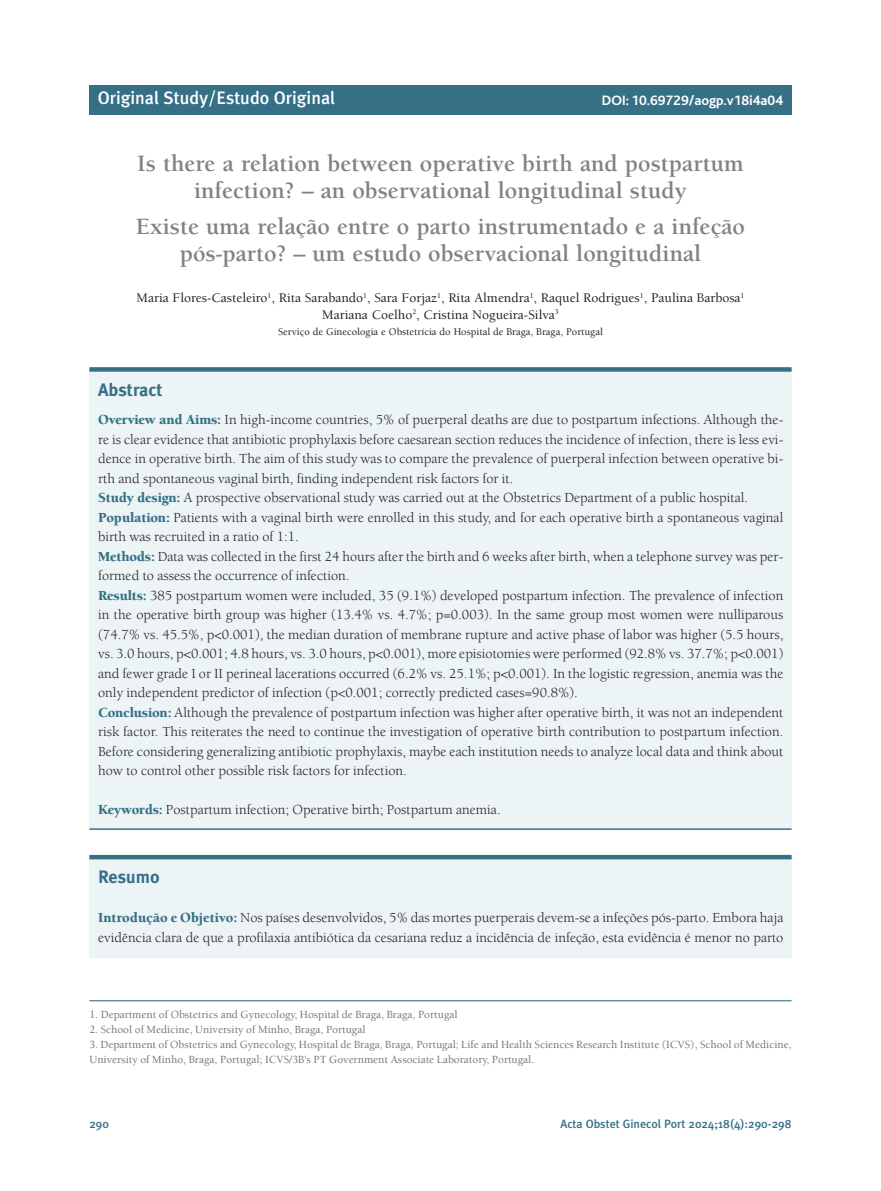
<style>
.page{position:relative;width:881px;height:1191px;background:#fff}
.page>*{position:absolute;margin:0;border:0;box-sizing:border-box;transform-origin:0 0}
.t1{font:700 24px/27px "Berkeley";color:#808285;text-align:center}
.t2{font:500 18px "Meta Plus";color:#fff}
.t3{font:700 18px "Meta Plus";color:#367087}
.t4{font:14.25px/19.5px "Berkeley";color:#231f20}
.t5{font:700 14.25px "Bliss";color:#fff}
.t6{font:500 13.5px/16.5px "Berkeley";color:#231f20;text-align:center}
.t7{font:500 12px "Meta Plus";color:#367087}
.t8{font:500 11.25px/15px "Berkeley";color:#777574}
.t9{font:500 10.5px "Berkeley";color:#231f20}
.s1{font-weight:900;color:#367087}
</style>
<div class="page">
<div style="left:89px;top:85px;width:702px;height:29px;background:#367087"></div>
<div style="left:89px;top:369px;width:702px;height:460px;background:#ecf4f6"></div>
<div style="left:89px;top:367px;width:702px;height:5px;background:#367087"></div>
<hr style="left:89px;top:828px;width:702px;height:2px;background:#367087">
<hr style="left:89px;top:1000px;width:702px;height:1px;background:#367087">
<div style="left:89px;top:857px;width:702px;height:100px;background:#ecf4f6"></div>
<hr style="left:89px;top:855px;width:702px;height:4px;background:#367087">
<p class="t2" style="left:98px;top:88px;width:239px">Original Study/Estudo Original</p>
<p class="t5" style="left:601px;top:96px;width:183px">DOI: 10.69729/aogp.v18i4a04</p>
<h1 class="t1" style="left:137px;top:152px;width:607px">Is there a relation between operative birth and postpartum infection? – an observational longitudinal study</h1>
<h1 class="t1" style="left:136px;top:214px;width:610px">Existe uma relação entre o parto instrumentado e a infeção pós-parto? – um estudo observacional longitudinal</h1>
<p class="t6" style="left:136px;top:291px;width:609px">Maria Flores-Casteleiro<sup>1</sup>, Rita Sarabando<sup>1</sup>, Sara Forjaz<sup>1</sup>, Rita Almendra<sup>1</sup>, Raquel Rodrigues<sup>1</sup>, Paulina Barbosa<sup>1<br></sup>Mariana Coelho<sup>2</sup>, Cristina Nogueira-Silva<sup>3</sup></p>
<p class="t9" style="left:278px;top:328px;width:326px">Serviço de Ginecologia e Obstetrícia do Hospital de Braga, Braga, Portugal</p>
<p class="t3" style="left:98px;top:379px;width:66px">Abstract</p>
<p class="t4" style="left:98px;top:411px;width:686px"><span class="s1">Overview and Aims:</span> In high-income countries, 5% of puerperal deaths are due to postpartum infections. Although the&shy;re is clear evidence that antibiotic prophylaxis before caesarean section reduces the incidence of infection, there is less evi&shy;dence in operative birth. The aim of this study was to compare the prevalence of puerperal infection between operative bi&shy;rth and spontaneous vaginal birth, finding independent risk factors for it.<br><span class="s1">Study design:</span> A prospective observational study was carried out at the Obstetrics Department of a public hospital.<br><span class="s1">Population:</span> Patients with a vaginal birth were enrolled in this study, and for each operative birth a spontaneous vaginal birth was recruited in a ratio of 1:1.<br><span class="s1">Methods:</span> Data was collected in the first 24 hours after the birth and 6 weeks after birth, when a telephone survey was per&shy;formed to assess the occurrence of infection.<br><span class="s1">Results:</span> 385 postpartum women were included, 35 (9.1%) developed postpartum infection. The prevalence of infection in the operative birth group was higher (13.4% vs. 4.7%; p=0.003). In the same group most women were nulliparous (74.7% vs. 45.5%, p&lt;0.001), the median duration of membrane rupture and active phase of labor was higher (5.5 hours, vs. 3.0 hours, p&lt;0.001; 4.8 hours, vs. 3.0 hours, p&lt;0.001), more episiotomies were performed (92.8% vs. 37.7%; p&lt;0.001) and fewer grade I or II perineal lacerations occurred (6.2% vs. 25.1%; p&lt;0.001). In the logistic regression, anemia was the only independent predictor of infection (p&lt;0.001; correctly predicted cases=90.8%).<br><span class="s1">Conclusion:</span> Although the prevalence of postpartum infection was higher after operative birth, it was not an independent risk factor. This reiterates the need to continue the investigation of operative birth contribution to postpartum infection.<br>Before considering generalizing antibiotic prophylaxis, maybe each institution needs to analyze local data and think about how to control other possible risk factors for infection.</p>
<p class="t4" style="left:98px;top:801px;width:404px"><span class="s1">Keywords:</span> Postpartum infection; Operative birth; Postpartum anemia.</p>
<p class="t3" style="left:98px;top:866px;width:63px">Resumo</p>
<p class="t4" style="left:98px;top:909px;width:686px"><span class="s1">Introdução e Objetivo:</span> Nos países desenvolvidos, 5% das mortes puerperais devem-se a infeções pós-parto. Embora haja evidência clara de que a profilaxia antibiótica da cesariana reduz a incidência de infeção, esta evidência é menor no parto</p>
<p class="t8" style="left:89px;top:1008px;width:369px">1. Department of Obstetrics and Gynecology, Hospital de Braga, Braga, Portugal</p>
<p class="t8" style="left:89px;top:1023px;width:277px">2. School of Medicine, University of Minho, Braga, Portugal</p>
<p class="t8" style="left:89px;top:1038px;width:703px">3. Department of Obstetrics and Gynecology, Hospital de Braga, Braga, Portugal; Life and Health Sciences Research Institute (ICVS), School of Medicine,<br>University of Minho, Braga, Portugal; ICVS/3B's PT Government Associate Laboratory, Portugal.</p>
<p class="t7" style="left:89px;top:1117px;width:21px">290</p>
<p class="t7" style="left:560px;top:1117px;width:232px">Acta Obstet Ginecol Port 2024;18(4):290-298</p>
</div>
